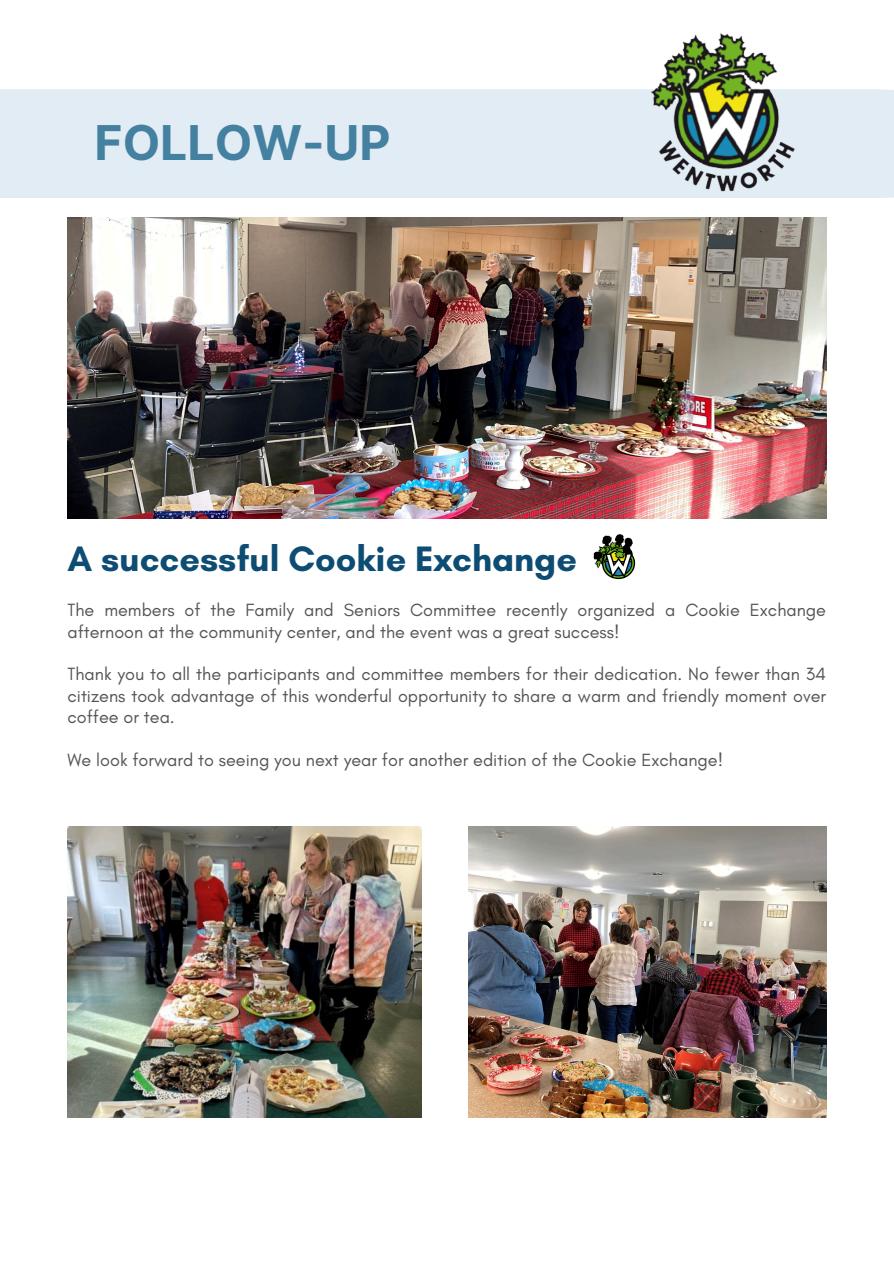
<style>
.page{position:relative;width:894px;height:1264px;background:#fff}
.page>*{position:absolute;margin:0;border:0;box-sizing:border-box;transform-origin:0 0}
.t1{font:700 48px "Inter";color:#4481a1}
.t2{font:700 36px "Glacial Indifference";color:#0e4d73}
.t3{font:18px/21.3px "Glacial Indifference";color:#545454}
</style>
<div class="page">
<div style="left:0;top:89px;width:893px;height:109px;background:#e2ecf4"></div>
<img style="left:637px;top:33px;width:172px;height:165px">
<img style="left:67px;top:217px;width:759px;height:302px">
<img style="left:468px;top:826px;width:358px;height:291px">
<img style="left:67px;top:826px;width:354px;height:291px">
<img style="left:593px;top:534px;width:43px;height:45px">
<p class="t1" style="left:95px;top:114px;width:297px">FOLLOW-UP</p>
<h1 class="t2" style="left:67px;top:537px;width:511px">A successful Cookie Exchange</h1>
<p class="t3" style="left:67px;top:599px;width:760px">The members of the Family and Seniors Committee recently organized a Cookie Exchange afternoon at the community center, and the event was a great success!</p>
<p class="t3" style="left:67px;top:663px;width:760px;text-align:justify">Thank you to all the participants and committee members for their dedication. No fewer than 34 citizens took advantage of this wonderful opportunity to share a warm and friendly moment over coffee or tea.</p>
<h2 class="t3" style="left:67px;top:749px;width:657px">We look forward to seeing you next year for another edition of the Cookie Exchange!</h2>
</div>
